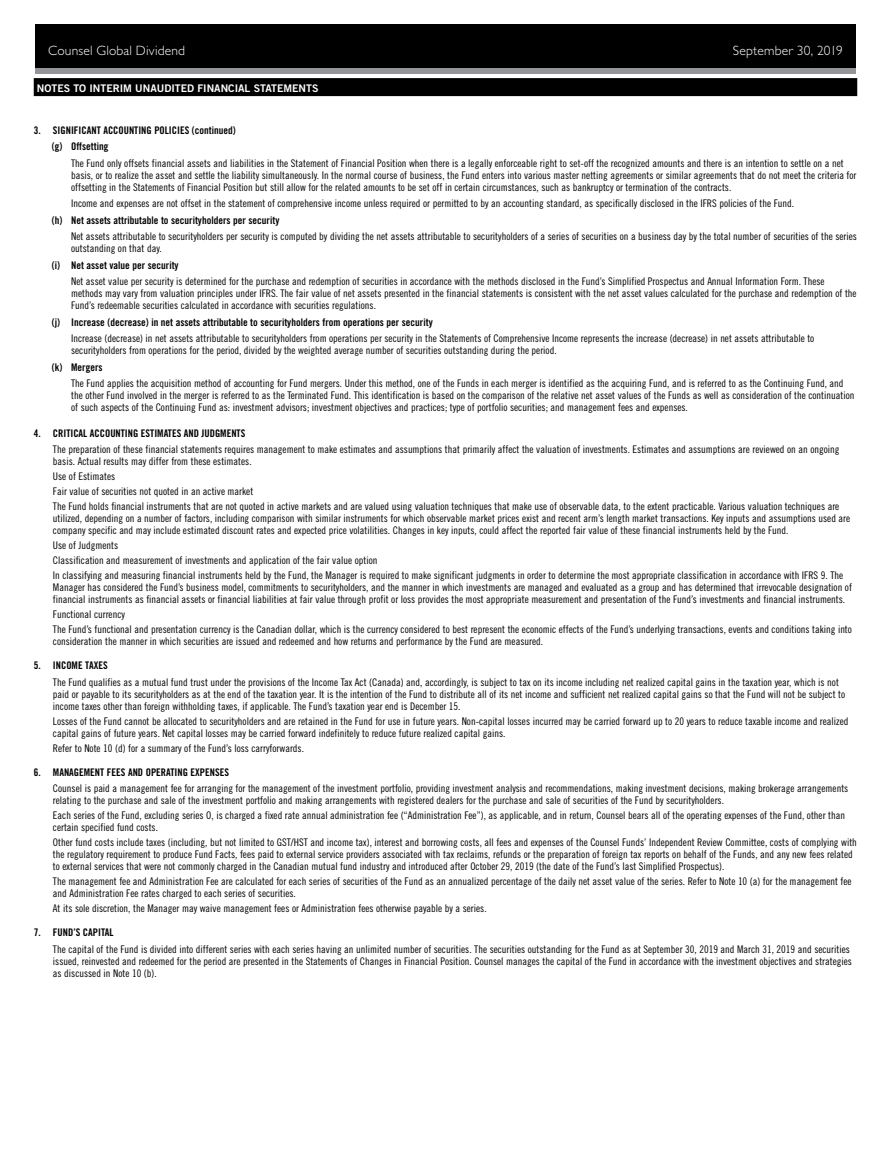
<style>
.page{position:relative;width:891px;height:1161px;background:#fff}
.page>*{position:absolute;margin:0;border:0;box-sizing:border-box;transform-origin:0 0}
.SCOTT_Master_Page_he{font:300 13.5px "Gill Sans Std";letter-spacing:.015em;color:#fff}
.S1_-__note_text{font:10.5px/12px "Trade Gothic LT Std Cn 18";color:#000}
._2_-__a{font:10.5px/12px "Trade Gothic LT Std Cn 18";color:#000}
.S2_-__a__title_bold{font:10.5px "Trade Gothic LT Std Bd Cn 20";color:#000}
._1_-___note{font:10.5px "Trade Gothic LT Std Bd Cn 20";color:#000}
.t1{font:10.5px "Trade Gothic LT Std Bd 2";color:#fff}
</style>
<div class="page">
<div style="left:35px;top:24px;width:821px;height:47px;background:#000"></div>
<div style="left:35px;top:68px;width:821px;height:6px;background:#939598"></div>
<div style="left:34px;top:78px;width:823px;height:18px;background:#000"></div>
<p class="SCOTT_Master_Page_he" style="left:48px;top:43px;width:139px">Counsel Global Dividend</p>
<p class="SCOTT_Master_Page_he" style="left:733px;top:43px;width:112px">September 30, 2019</p>
<p class="t1" style="left:37px;top:81px;width:283px">NOTES TO INTERIM UNAUDITED FINANCIAL STATEMENTS</p>
<p class="_1_-___note" style="left:34px;top:123px;width:203px">3. SIGNIFICANT ACCOUNTING POLICIES (continued)</p>
<p class="S2_-__a__title_bold" style="left:52px;top:140px;width:58px">(g) Offsetting</p>
<p class="_2_-__a" style="left:71px;top:157px;width:787px">The Fund only offsets financial assets and liabilities in the Statement of Financial Position when there is a legally enforceable right to set-off the recognized amounts and there is an intention to settle on a net basis, or to realize the asset and settle the liability simultaneously. In the normal course of business, the Fund enters into various master netting agreements or similar agreements that do not meet the criteria for offsetting in the Statements of Financial Position but still allow for the related amounts to be set off in certain circumstances, such as bankruptcy or termination of the contracts.</p>
<p class="_2_-__a" style="left:71px;top:197px;width:725px">Income and expenses are not offset in the statement of comprehensive income unless required or permitted to by an accounting standard, as specifically disclosed in the IFRS policies of the Fund.</p>
<p class="S2_-__a__title_bold" style="left:52px;top:213px;width:229px">(h) Net assets attributable to securityholders per security</p>
<p class="_2_-__a" style="left:71px;top:230px;width:787px">Net assets attributable to securityholders per security is computed by dividing the net assets attributable to securityholders of a series of securities on a business day by the total number of securities of the series outstanding on that day.</p>
<p class="S2_-__a__title_bold" style="left:52px;top:258px;width:128px">(i) Net asset value per security</p>
<p class="_2_-__a" style="left:71px;top:275px;width:787px">Net asset value per security is determined for the purchase and redemption of securities in accordance with the methods disclosed in the Fund’s Simplified Prospectus and Annual Information Form. These methods may vary from valuation principles under IFRS. The fair value of net assets presented in the financial statements is consistent with the net asset values calculated for the purchase and redemption of the<br>Fund’s redeemable securities calculated in accordance with securities regulations.</p>
<p class="S2_-__a__title_bold" style="left:52px;top:315px;width:382px">(j) Increase (decrease) in net assets attributable to securityholders from operations per security</p>
<p class="_2_-__a" style="left:71px;top:332px;width:745px">Increase (decrease) in net assets attributable to securityholders from operations per security in the Statements of Comprehensive Income represents the increase (decrease) in net assets attributable to securityholders from operations for the period, divided by the weighted average number of securities outstanding during the period.</p>
<p class="S2_-__a__title_bold" style="left:52px;top:360px;width:52px">(k) Mergers</p>
<p class="_2_-__a" style="left:71px;top:377px;width:785px">The Fund applies the acquisition method of accounting for Fund mergers. Under this method, one of the Funds in each merger is identified as the acquiring Fund, and is referred to as the Continuing Fund, and the other Fund involved in the merger is referred to as the Terminated Fund. This identification is based on the comparison of the relative net asset values of the Funds as well as consideration of the continuation of such aspects of the Continuing Fund as: investment advisors; investment objectives and practices; type of portfolio securities; and management fees and expenses.</p>
<p class="_1_-___note" style="left:34px;top:426px;width:213px">4. CRITICAL ACCOUNTING ESTIMATES AND JUDGMENTS</p>
<p class="S1_-__note_text" style="left:53px;top:443px;width:788px">The preparation of these financial statements requires management to make estimates and assumptions that primarily affect the valuation of investments. Estimates and assumptions are reviewed on an ongoing basis. Actual results may differ from these estimates.</p>
<p class="S1_-__note_text" style="left:53px;top:470px;width:64px">Use of Estimates</p>
<p class="S1_-__note_text" style="left:53px;top:485px;width:202px">Fair value of securities not quoted in an active market</p>
<p class="S1_-__note_text" style="left:53px;top:500px;width:799px">The Fund holds financial instruments that are not quoted in active markets and are valued using valuation techniques that make use of observable data, to the extent practicable. Various valuation techniques are utilized, depending on a number of factors, including comparison with similar instruments for which observable market prices exist and recent arm’s length market transactions. Key inputs and assumptions used are company specific and may include estimated discount rates and expected price volatilities. Changes in key inputs, could affect the reported fair value of these financial instruments held by the Fund.</p>
<p class="S1_-__note_text" style="left:53px;top:539px;width:67px">Use of Judgments</p>
<p class="S1_-__note_text" style="left:53px;top:554px;width:326px">Classification and measurement of investments and application of the fair value option</p>
<p class="S1_-__note_text" style="left:53px;top:569px;width:800px">In classifying and measuring financial instruments held by the Fund, the Manager is required to make significant judgments in order to determine the most appropriate classification in accordance with IFRS 9. The<br>Manager has considered the Fund’s business model, commitments to securityholders, and the manner in which investments are managed and evaluated as a group and has determined that irrevocable designation of financial instruments as financial assets or financial liabilities at fair value through profit or loss provides the most appropriate measurement and presentation of the Fund’s investments and financial instruments.</p>
<p class="S1_-__note_text" style="left:53px;top:608px;width:73px">Functional currency</p>
<p class="S1_-__note_text" style="left:53px;top:623px;width:801px">The Fund’s functional and presentation currency is the Canadian dollar, which is the currency considered to best represent the economic effects of the Fund’s underlying transactions, events and conditions taking into consideration the manner in which securities are issued and redeemed and how returns and performance by the Fund are measured.</p>
<p class="_1_-___note" style="left:34px;top:659px;width:76px">5. INCOME TAXES</p>
<p class="S1_-__note_text" style="left:53px;top:676px;width:794px">The Fund qualifies as a mutual fund trust under the provisions of the Income Tax Act (Canada) and, accordingly, is subject to tax on its income including net realized capital gains in the taxation year, which is not paid or payable to its securityholders as at the end of the taxation year. It is the intention of the Fund to distribute all of its net income and sufficient net realized capital gains so that the Fund will not be subject to income taxes other than foreign withholding taxes, if applicable. The Fund’s taxation year end is December 15.</p>
<p class="S1_-__note_text" style="left:53px;top:715px;width:797px">Losses of the Fund cannot be allocated to securityholders and are retained in the Fund for use in future years. Non-capital losses incurred may be carried forward up to 20 years to reduce taxable income and realized capital gains of future years. Net capital losses may be carried forward indefinitely to reduce future realized capital gains.</p>
<p class="S1_-__note_text" style="left:53px;top:742px;width:253px">Refer to Note 10 (d) for a summary of the Fund’s loss carryforwards.</p>
<p class="_1_-___note" style="left:34px;top:765px;width:197px">6. MANAGEMENT FEES AND OPERATING EXPENSES</p>
<p class="S1_-__note_text" style="left:53px;top:782px;width:797px">Counsel is paid a management fee for arranging for the management of the investment portfolio, providing investment analysis and recommendations, making investment decisions, making brokerage arrangements relating to the purchase and sale of the investment portfolio and making arrangements with registered dealers for the purchase and sale of securities of the Fund by securityholders.</p>
<p class="S1_-__note_text" style="left:53px;top:809px;width:794px">Each series of the Fund, excluding series O, is charged a fixed rate annual administration fee (“Administration Fee”), as applicable, and in return, Counsel bears all of the operating expenses of the Fund, other than certain specified fund costs.</p>
<p class="S1_-__note_text" style="left:53px;top:836px;width:805px">Other fund costs include taxes (including, but not limited to GST/HST and income tax), interest and borrowing costs, all fees and expenses of the Counsel Funds’ Independent Review Committee, costs of complying with the regulatory requirement to produce Fund Facts, fees paid to external service providers associated with tax reclaims, refunds or the preparation of foreign tax reports on behalf of the Funds, and any new fees related to external services that were not commonly charged in the Canadian mutual fund industry and introduced after October 29, 2019 (the date of the Fund’s last Simplified Prospectus).</p>
<p class="S1_-__note_text" style="left:53px;top:875px;width:800px">The management fee and Administration Fee are calculated for each series of securities of the Fund as an annualized percentage of the daily net asset value of the series. Refer to Note 10 (a) for the management fee and Administration Fee rates charged to each series of securities.</p>
<p class="S1_-__note_text" style="left:53px;top:902px;width:435px">At its sole discretion, the Manager may waive management fees or Administration fees otherwise payable by a series.</p>
<p class="_1_-___note" style="left:34px;top:926px;width:81px">7. FUND’S CAPITAL</p>
<p class="S1_-__note_text" style="left:53px;top:943px;width:801px">The capital of the Fund is divided into different series with each series having an unlimited number of securities. The securities outstanding for the Fund as at September 30, 2019 and March 31, 2019 and securities issued, reinvested and redeemed for the period are presented in the Statements of Changes in Financial Position. Counsel manages the capital of the Fund in accordance with the investment objectives and strategies as discussed in Note 10 (b).</p>
</div>
